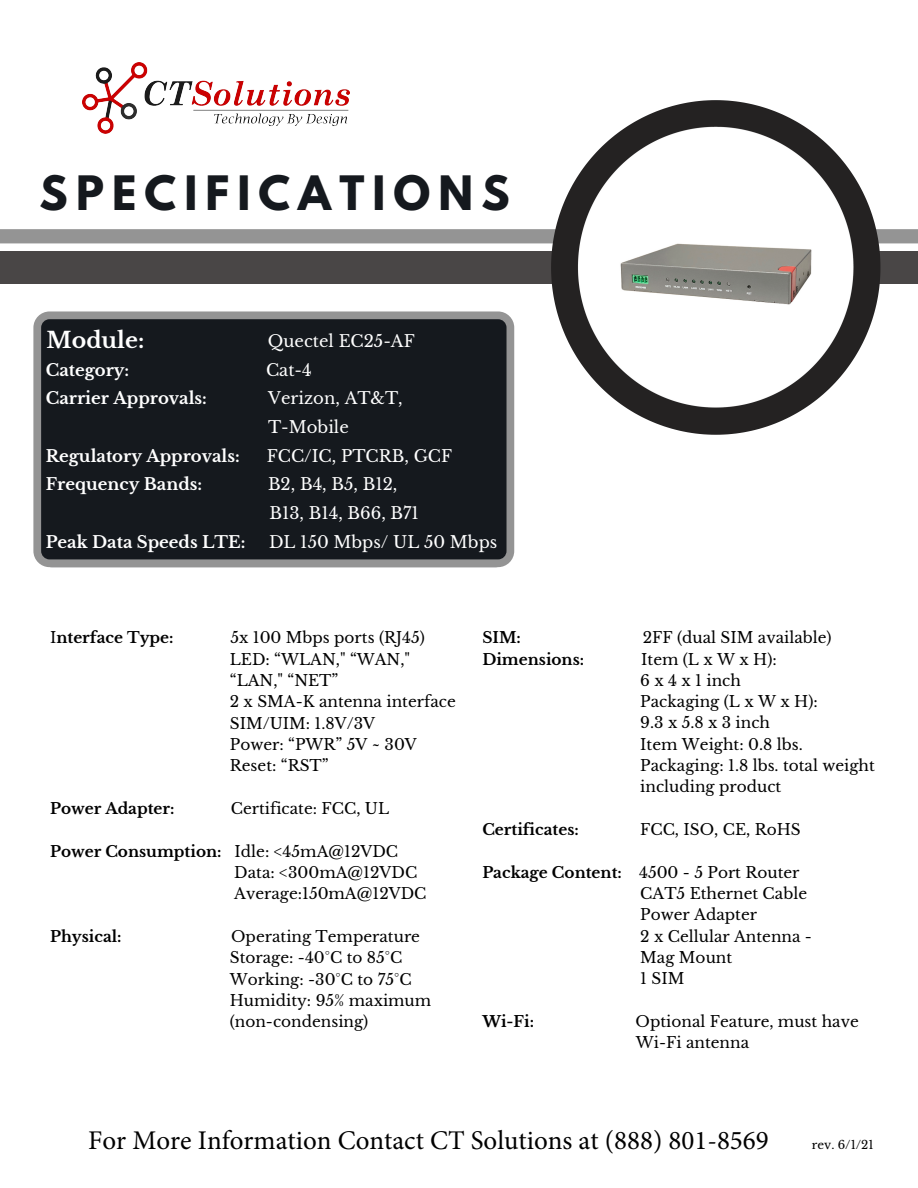
<style>
.page{position:relative;width:918px;height:1188px;background:#fff}
.page>*{position:absolute;margin:0;border:0;box-sizing:border-box;transform-origin:0 0}
.t1{font:700 42px "League Spartan";letter-spacing:.195em;color:#15191e}
.t2{font:27px "Minion Pro";color:#000}
.t3{font:700 22.05px "Libre Baskerville";color:#fff}
.t4{font:16.5px "Libre Baskerville";color:#fff}
.t5{font:700 16.5px "Libre Baskerville";color:#fff}
.t6{font:15.3px "Libre Baskerville";color:#000}
.t7{font:700 15.3px "Libre Baskerville";color:#000}
.t8{font:11.7px "Libre Baskerville";color:#000}
.s1{font-weight:400}
.s2{font-weight:700}
</style>
<div class="page">
<div style="left:0;top:251px;width:918px;height:59px;background:#494646"></div>
<svg style="left:0;top:229px;width:474px;height:14px;background:#959595"></svg>
<div style="left:0;top:284px;width:918px;height:59px;background:#fff"></div>
<img style="left:474px;top:100px;width:444px;height:372px">
<svg style="left:33px;top:311px;width:481px;height:256px;background:#212429"></svg>
<img style="left:82px;top:63px;width:267px;height:70px">
<p class="t1" style="left:40px;top:173px;width:472px">SPECIFICATIONS</p>
<p class="t3" style="left:47px;top:327px;width:99px">Module:</p>
<p class="t4" style="left:268px;top:331px;width:148px">Quectel EC25-AF</p>
<p class="t5" style="left:46px;top:360px;width:85px">Category:</p>
<p class="t4" style="left:266px;top:360px;width:47px">Cat-4</p>
<p class="t5" style="left:46px;top:388px;width:163px">Carrier Approvals:</p>
<p class="t4" style="left:268px;top:388px;width:136px">Verizon, AT&amp;T,</p>
<p class="t4" style="left:268px;top:417px;width:82px">T-Mobile</p>
<p class="t5" style="left:46px;top:446px;width:196px">Regulatory Approvals:</p>
<p class="t4" style="left:267px;top:446px;width:187px">FCC/IC, PTCRB, GCF</p>
<p class="t5" style="left:46px;top:474px;width:158px">Frequency Bands:</p>
<p class="t4" style="left:268px;top:474px;width:131px">B2, B4, B5, B12,</p>
<p class="t5" style="left:46px;top:532px;width:201px">Peak Data Speeds LTE:</p>
<p class="t4" style="left:269px;top:532px;width:230px">DL 150 Mbps/ UL 50 Mbps</p>
<p class="t4" style="left:269px;top:503px;width:151px">B13, B14, B66, B71</p>
<p class="t7" style="left:50px;top:628px;width:125px"><span class="s1">I</span>nterface Type:</p>
<p class="t6" style="left:230px;top:628px;width:196px">5x 100 Mbps ports (RJ45)</p>
<p class="t6" style="left:230px;top:650px;width:182px">LED: “WLAN," “WAN,"</p>
<p class="t6" style="left:230px;top:671px;width:110px">“LAN," “NET”</p>
<p class="t6" style="left:230px;top:692px;width:227px">2 x SMA-K antenna interface</p>
<p class="t6" style="left:230px;top:714px;width:147px">SIM/UIM: 1.8V/3V</p>
<p class="t6" style="left:230px;top:735px;width:189px">Power: “PWR” 5V ~ 30V</p>
<p class="t6" style="left:230px;top:756px;width:100px">Reset: “RST”</p>
<p class="t7" style="left:50px;top:799px;width:126px">Power Adapter:</p>
<p class="t6" style="left:231px;top:799px;width:160px">Certificate: FCC, UL</p>
<p class="t7" style="left:50px;top:842px;width:350px">Power Consumption: <span class="s1">Idle: &lt;45mA@12VDC</span></p>
<p class="t6" style="left:234px;top:863px;width:185px">Data: &lt;300mA@12VDC</p>
<p class="t6" style="left:234px;top:884px;width:194px">Average:150mA@12VDC</p>
<p class="t7" style="left:50px;top:927px;width:73px">Physical:</p>
<p class="t6" style="left:231px;top:927px;width:190px">Operating Temperature</p>
<p class="t6" style="left:230px;top:948px;width:174px">Storage: -40°C to 85°C</p>
<p class="t6" style="left:230px;top:970px;width:183px">Working: -30°C to 75°C</p>
<p class="t6" style="left:230px;top:991px;width:203px">Humidity: 95% maximum</p>
<p class="t6" style="left:230px;top:1012px;width:140px">(non-condensing)</p>
<p class="t7" style="left:482px;top:628px;width:40px">SIM:</p>
<p class="t6" style="left:643px;top:628px;width:190px">2FF (dual SIM available)</p>
<p class="t7" style="left:482px;top:650px;width:103px">Dimensions:</p>
<p class="t6" style="left:641px;top:650px;width:137px">Item (L x W x H):</p>
<p class="t6" style="left:640px;top:671px;width:102px">6 x 4 x 1 inch</p>
<p class="t6" style="left:640px;top:692px;width:179px">Packaging (L x W x H):</p>
<p class="t6" style="left:640px;top:714px;width:131px">9.3 x 5.8 x 3 inch</p>
<p class="t6" style="left:640px;top:735px;width:164px">Item Weight: 0.8 lbs.</p>
<p class="t6" style="left:640px;top:756px;width:236px">Packaging: 1.8 lbs. total weight</p>
<p class="t6" style="left:640px;top:778px;width:143px">including product</p>
<p class="t7" style="left:482px;top:820px;width:98px">Certificates:</p>
<p class="t6" style="left:640px;top:820px;width:162px">FCC, ISO, CE, RoHS</p>
<p class="t6" style="left:482px;top:863px;width:319px"><span class="s2">Package Content:</span> 4500 - 5 Port Router</p>
<p class="t6" style="left:640px;top:884px;width:168px">CAT5 Ethernet Cable</p>
<p class="t6" style="left:640px;top:906px;width:118px">Power Adapter</p>
<p class="t6" style="left:640px;top:927px;width:173px">2 x Cellular Antenna -</p>
<p class="t6" style="left:640px;top:948px;width:93px">Mag Mount</p>
<p class="t6" style="left:640px;top:970px;width:46px">1 SIM</p>
<p class="t7" style="left:482px;top:1012px;width:53px">Wi-Fi:</p>
<p class="t6" style="left:636px;top:1012px;width:225px">Optional Feature, must have</p>
<p class="t6" style="left:636px;top:1033px;width:115px">Wi-Fi antenna</p>
<h2 class="t2" style="left:88px;top:1122px;width:682px">For More Information Contact CT Solutions at (888) 801-8569</h2>
<p class="t8" style="left:812px;top:1137px;width:63px">rev. 6/1/21</p>
</div>
